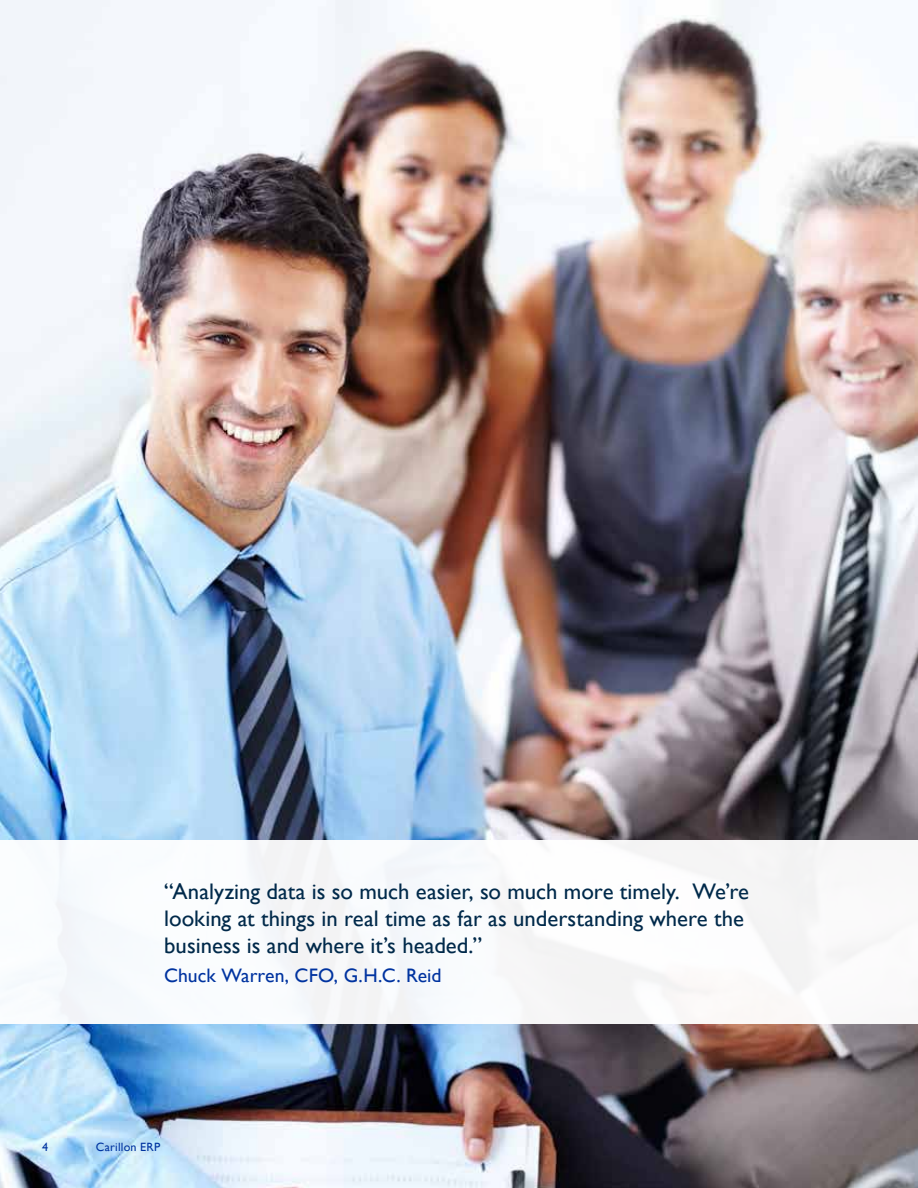
<style>
.page{position:relative;width:918px;height:1188px;background:#fff}
.page>*{position:absolute;margin:0;border:0;box-sizing:border-box;transform-origin:0 0}
.t1{font:22.5px/27px "Gill Sans";color:#00294a}
.t2{font:19.5px "Gill Sans";color:#0033a0}
.t3{font:12px "Gill Sans";letter-spacing:.015em;color:#0033a0}
</style>
<div class="page">
<img style="left:0;top:0;width:918px;height:1188px">
<div style="left:0;top:840px;width:918px;height:184px;background:#fff"></div>
<p class="t1" style="left:164px;top:877px;width:586px">“Analyzing data is so much easier, so much more timely. We’re looking at things in real time as far as understanding where the business is and where it’s headed.”</p>
<p class="t2" style="left:164px;top:964px;width:279px">Chuck Warren, CFO, G.H.C. Reid</p>
<p class="t3" style="left:42px;top:1140px;width:8px">4</p>
<p class="t3" style="left:96px;top:1140px;width:66px">Carillon ERP</p>
</div>
